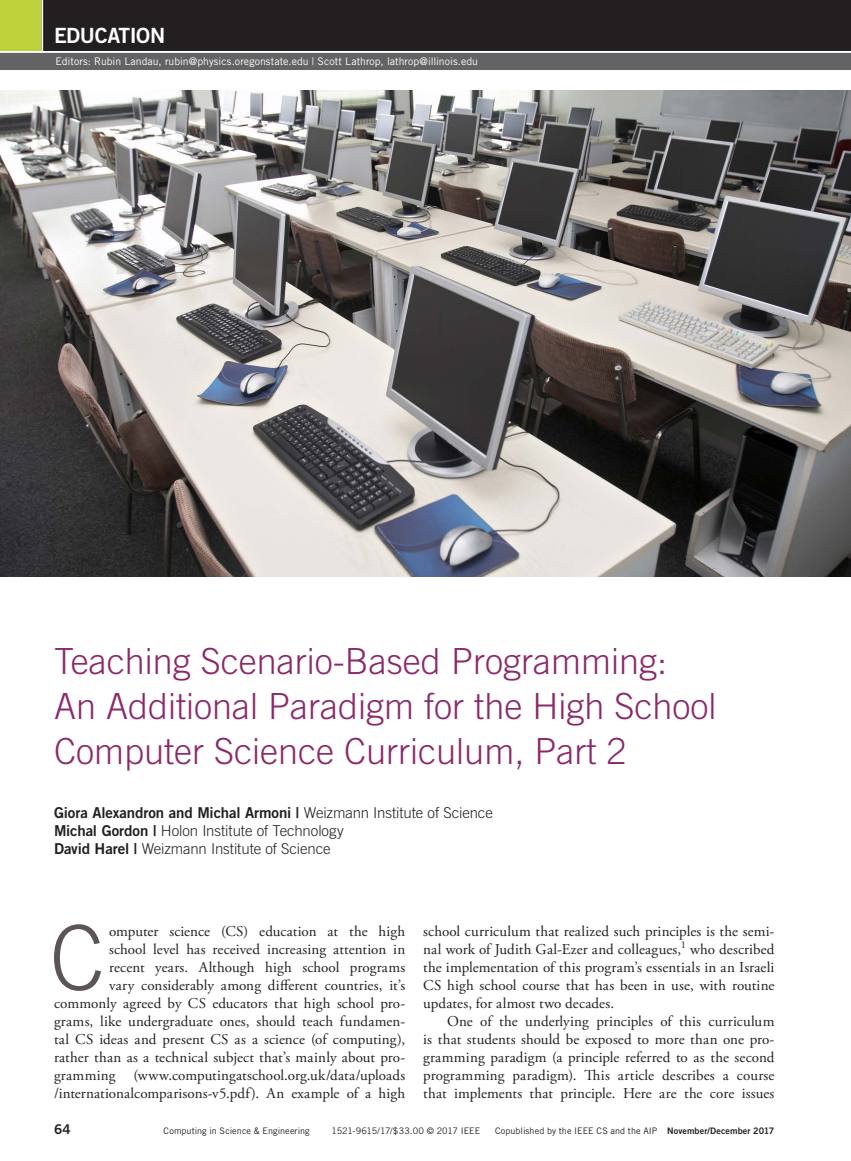
<style>
.page{position:relative;width:851px;height:1161px;background:#fff}
.page>*{position:absolute;margin:0;border:0;box-sizing:border-box;transform-origin:0 0}
.t1{font:300 89.85px "Trade Gothic LT Std";color:#5c5459}
.t2{font:300 36px/45px "Trade Gothic LT Std";color:#8b296a}
.t3{font:21px "Trade Gothic LT Std Bd 2";letter-spacing:-.025em;color:#fff}
.t4{font:15px/18px "Adobe Garamond Pro";letter-spacing:.01em;color:#231f20;text-align:justify}
.t5{font:300 15px/18px "Trade Gothic LT Std";letter-spacing:-.005em;color:#231f20}
.t6{font:15px "Trade Gothic LT Std Bd 2";letter-spacing:-.01em;color:#231f20}
.t7{font:13.5px "Trade Gothic LT Std Bd 2";color:#231f20}
.t8{font:10.5px "Trade Gothic LT Std";color:#fff}
.t9{font:9px "Trade Gothic LT Std";letter-spacing:.005em;color:#231f20}
.s1{font-family:"Trade Gothic LT Std";font-weight:300}
.s2{font-family:"Trade Gothic LT Std Bd 2";font-weight:400}
.s3{font-family:"Trade Gothic LT Std Bd 2"}
</style>
<div class="page">
<div style="left:0;top:0;width:42px;height:51px;background:#bdd138"></div>
<div style="left:42px;top:0;width:808px;height:51px;background:#231f20"></div>
<div style="left:0;top:52px;width:850px;height:18px;background:#636366"></div>
<img style="left:0;top:90px;width:850px;height:487px">
<hr style="left:42px;top:0;width:1px;height:51px;background:#fff">
<hr style="left:0;top:51px;width:850px;height:2px;background:#fff">
<h3 class="t3" style="left:54px;top:22px;width:144px">SECTION TITLE</h3>
<p class="t8" style="left:94px;top:55px;width:362px">Konrad Hinsen, hinsen@cnrs-orl ans.fr | Konstantin Läufer, laufer@cs.luc.edu</p>
<h3 class="t3" style="left:54px;top:22px;width:113px">EDUCATION</h3>
<p class="t8" style="left:56px;top:55px;width:424px">Editors: Rubin Landau, rubin@physics.oregonstate.edu | Scott Lathrop, lathrop@illinois.edu</p>
<h2 class="t2" style="left:54px;top:638px;width:664px">Teaching Scenario-Based Programming:<br>An Additional Paradigm for the High School<br>Computer Science Curriculum, Part 2</h2>
<p class="t6" style="left:54px;top:803px;width:440px">Giora Alexandron and Michal Armoni | <span class="s1">Weizmann Institute of Science</span></p>
<p class="t5" style="left:54px;top:821px;width:291px"><span class="s2">Michal Gordon |</span> Holon Institute of Technology<br><span class="s2">David Harel |</span> Weizmann Institute of Science</p>
<h1 class="t1" style="left:50px;top:905px;width:56px">C</h1>
<p class="t4" style="left:54px;top:923px;width:353px;text-align:right">omputer science (CS) education at the high<br>school level has received increasing attention in<br>recent years. Although high school programs<br>vary considerably among different countries, it’s commonly agreed by CS educators that high school pro&shy;grams, like undergraduate ones, should teach fundamen&shy;tal CS ideas and present CS as a science (of computing), rather than as a technical subject that’s mainly about pro&shy;gramming (www.computingatschool.org.uk/data/uploads /internationalcomparisons-v5.pdf). An example of a high</p>
<p class="t4" style="left:423px;top:923px;width:353px">school curriculum that realized such principles is the semi&shy;nal work of Judith Gal-Ezer and colleagues,<sup>1</sup> who described the implementation of this program’s essentials in an Israeli CS high school course that has been in use, with routine updates, for almost two decades.</p>
<p class="t4" style="left:423px;top:1013px;width:353px;text-indent:24px">One of the underlying principles of this curriculum is that students should be exposed to more than one pro&shy;gramming paradigm (a principle referred to as the second programming paradigm). This article describes a course that implements that principle. Here are the core issues</p>
<p class="t7" style="left:54px;top:1121px;width:18px">64</p>
<p class="t9" style="left:164px;top:1125px;width:148px">Computing in Science &amp; Engineering</p>
<p class="t9" style="left:331px;top:1125px;width:150px">1521-9615/17/$33.00 © 2017 IEEE</p>
<p class="t9" style="left:495px;top:1125px;width:281px">Copublished by the IEEE CS and the AIP <span class="s3">November/December 2017</span></p>
</div>
